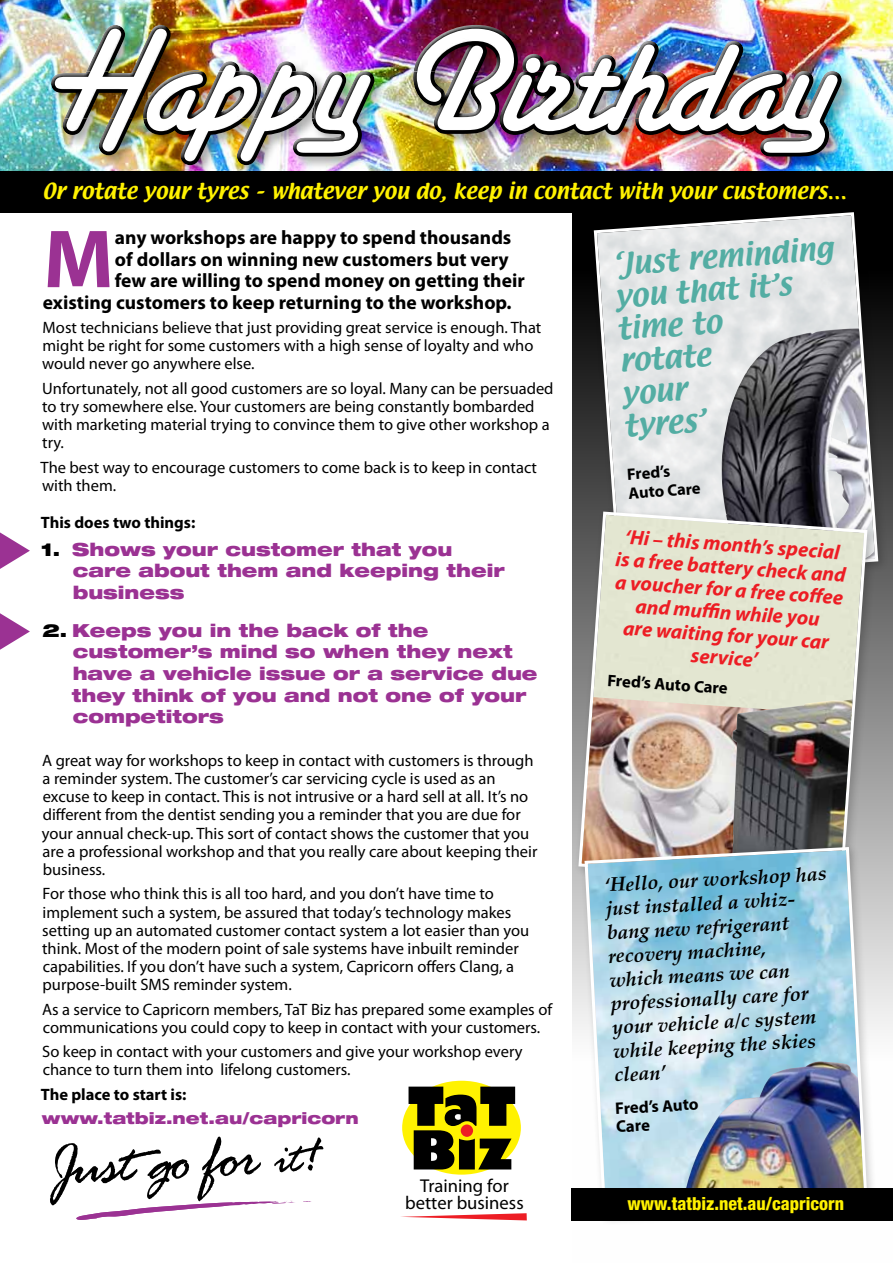
<style>
.page{position:relative;width:893px;height:1263px;background:#fff}
.page>*{position:absolute;margin:0;border:0;box-sizing:border-box;transform-origin:0 0}
.t1{font:153.75px "Santa Fe Let Plain";color:#fff}
.t2{font:700 83.1px "Myriad Pro";color:#9b3293}
.t3{font:italic 64.35px "Rage LT";color:#000}
.t4{font:27px/32.4px "Textile";color:#53ada3}
.t5{font:italic 700 20.55px/22.6px "Myriad Pro";color:#ed1d24;text-align:center}
.t6{font:italic 700 19.8px/23.7px "Palatino Linotype";color:#000}
.t7{font:700 19.5px "Myriad Pro";color:#000}
.t8{font:19.35px "Textile";color:#fff200}
.t9{font:18.6px/17.4px "Myriad Pro";color:#000;text-align:center}
.t10{font:900 expanded 18px/21.6px "Helvetica Neue";color:#9b3293}
.t11{font:800 condensed 18px "Helvetica Neue";color:#fff200}
.t12{font:700 16.8px/18.5px "Myriad Pro";color:#000}
.t13{font:16.5px/18.1px "Myriad Pro";color:#000}
.t14{font:700 16.5px/19.2px "Myriad Pro";color:#000}
.t15{font:900 expanded 16.05px "Helvetica Neue";color:#9b3293}
.s1{color:#000}
.s2{font-size:52.95px}
</style>
<div class="page">
<div style="left:0;top:170px;width:893px;height:42px;background:#000"></div>
<div style="left:572px;top:167px;width:321px;height:1096px;background:linear-gradient(to bottom,#000,#fff)"></div>
<img style="left:0;top:0;width:893px;height:170px">
<svg style="left:0;top:613px;width:30px;height:37px"></svg>
<svg style="left:0;top:532px;width:30px;height:37px"></svg>
<div style="left:402px;top:1081px;width:119px;height:94px;background:#fff200;border-radius:50%"></div>
<svg style="left:409px;top:1086px;width:106px;height:83px"></svg>
<svg style="left:401px;top:1213px;width:126px;height:7px"></svg>
<svg style="left:76px;top:1201px;width:219px;height:19px"></svg>
<div style="left:49px;top:23px;width:806px;height:156px;background:#000;opacity:.3"></div>
<div style="left:46px;top:20px;width:798px;height:143px;background:#fff;opacity:.75"></div>
<div style="left:49px;top:27px;width:797px;height:142px;background:#000;opacity:.75"></div>
<div style="left:589px;top:207px;width:300px;height:383px;background:#000;opacity:.2"></div>
<svg style="left:592px;top:211px;width:288px;height:370px"></svg>
<img style="left:721px;top:328px;width:154px;height:179px">
<div style="left:574px;top:507px;width:304px;height:389px;background:#000;opacity:.2"></div>
<svg style="left:577px;top:510px;width:292px;height:376px"></svg>
<img style="left:582px;top:697px;width:222px;height:145px">
<img style="left:732px;top:699px;width:121px;height:143px">
<div style="left:580px;top:842px;width:298px;height:385px;background:#000;opacity:.2"></div>
<svg style="left:583px;top:845px;width:286px;height:343px"></svg>
<img style="left:682px;top:1061px;width:182px;height:127px">
<div style="left:572px;top:1188px;width:321px;height:32px;background:#000"></div>
<img style="left:622px;top:1141px;width:226px;height:122px">
<h1 class="t1" style="left:43px;top:28px;width:795px">Happy Birthday</h1>
<p class="t8" style="left:43px;top:178px;width:806px">Or rotate your tyres – whatever you do, keep in contact with your customers…</p>
<h3 class="t4" style="left:611px;top:249px;width:222px;rotate:-4deg">‘Just reminding you that it’s time to<br>rotate<br>your<br>tyres’</h3>
<p class="t14" style="left:626px;top:464px;width:74px;rotate:-4deg">Fred’s<br>Auto Care</p>
<p class="t5" style="left:618px;top:525px;width:232px;rotate:4deg">‘Hi – this month’s special is a free battery check and a voucher for a free coff ee and muffi n while you<br>are waiting for your car service’</p>
<p class="t12" style="left:608px;top:670px;width:122px;rotate:4deg">Fred’s Auto Care</p>
<h2 class="t2" style="left:43px;top:205px;width:72px">M</h2>
<p class="t7" style="left:115px;top:225px;width:398px">any workshops are happy to spend thousands</p>
<p class="t7" style="left:115px;top:246px;width:395px">of dollars on winning new customers but very</p>
<p class="t7" style="left:115px;top:268px;width:412px">few are willing to spend money on getting their</p>
<p class="t7" style="left:43px;top:289px;width:470px">existing customers to keep returning to the workshop.</p>
<p class="t13" style="left:42px;top:318px;width:501px">Most technicians believe that just providing great service is enough. That might be right for some customers with a high sense of loyalty and who would never go anywhere else.</p>
<p class="t13" style="left:42px;top:379px;width:513px">Unfortunately, not all good customers are so loyal. Many can be persuaded to try somewhere else. Your customers are being constantly bombarded with marketing material trying to convince them to give other workshop a try.</p>
<p class="t13" style="left:41px;top:458px;width:498px">The best way to encourage customers to come back is to keep in contact with them.</p>
<p class="t14" style="left:41px;top:512px;width:156px">This does two things:</p>
<p class="t10" style="left:73px;top:538px;width:434px;text-indent:-32px"><span class="s1">1.</span> Shows your customer that you care about them and keeping their business</p>
<p class="t10" style="left:72px;top:619px;width:467px;text-indent:-29px"><span class="s1">2.</span> Keeps you in the back of the customer’s mind so when they next have a vehicle issue or a service due they think of you and not one of your competitors</p>
<p class="t13" style="left:42px;top:751px;width:497px">A great way for workshops to keep in contact with customers is through a reminder system. The customer’s car servicing cycle is used as an excuse to keep in contact. This is not intrusive or a hard sell at all. It’s no different from the dentist sending you a reminder that you are due for your annual check-up. This sort of contact shows the customer that you are a professional workshop and that you really care about keeping their business.</p>
<p class="t13" style="left:42px;top:884px;width:489px">For those who think this is all too hard, and you don’t have time to implement such a system, be assured that today’s technology makes setting up an automated customer contact system a lot easier than you think. Most of the modern point of sale systems have inbuilt reminder capabilities. If you don’t have such a system, Capricorn offers Clang, a purpose-built SMS reminder system.</p>
<p class="t13" style="left:42px;top:1000px;width:512px">As a service to Capricorn members, TaT Biz has prepared some examples of communications you could copy to keep in contact with your customers.</p>
<p class="t13" style="left:42px;top:1042px;width:482px">So keep in contact with your customers and give your workshop every chance to turn them into lifelong customers.</p>
<p class="t14" style="left:41px;top:1084px;width:147px">The place to start is:</p>
<p class="t15" style="left:42px;top:1108px;width:318px">www.tatbiz.net.au/capricorn</p>
<p class="t6" style="left:604px;top:872px;width:224px;rotate:-3deg">‘Hello, our workshop has just installed a whiz&shy;bang new refrigerant recovery machine,<br>which means we can professionally care for your vehicle a/c system while keeping the skies clean’</p>
<p class="t12" style="left:615px;top:1098px;width:85px;rotate:-3deg">Fred’s Auto<br>Care</p>
<h3 class="t3" style="left:48px;top:1131px;width:270px;rotate:-3deg">Just go for <span class="s2">it!</span></h3>
<p class="t9" style="left:405px;top:1176px;width:120px">Training for better business</p>
<p class="t11" style="left:628px;top:1192px;width:218px">www.tatbiz.net.au/capricorn</p>
</div>
